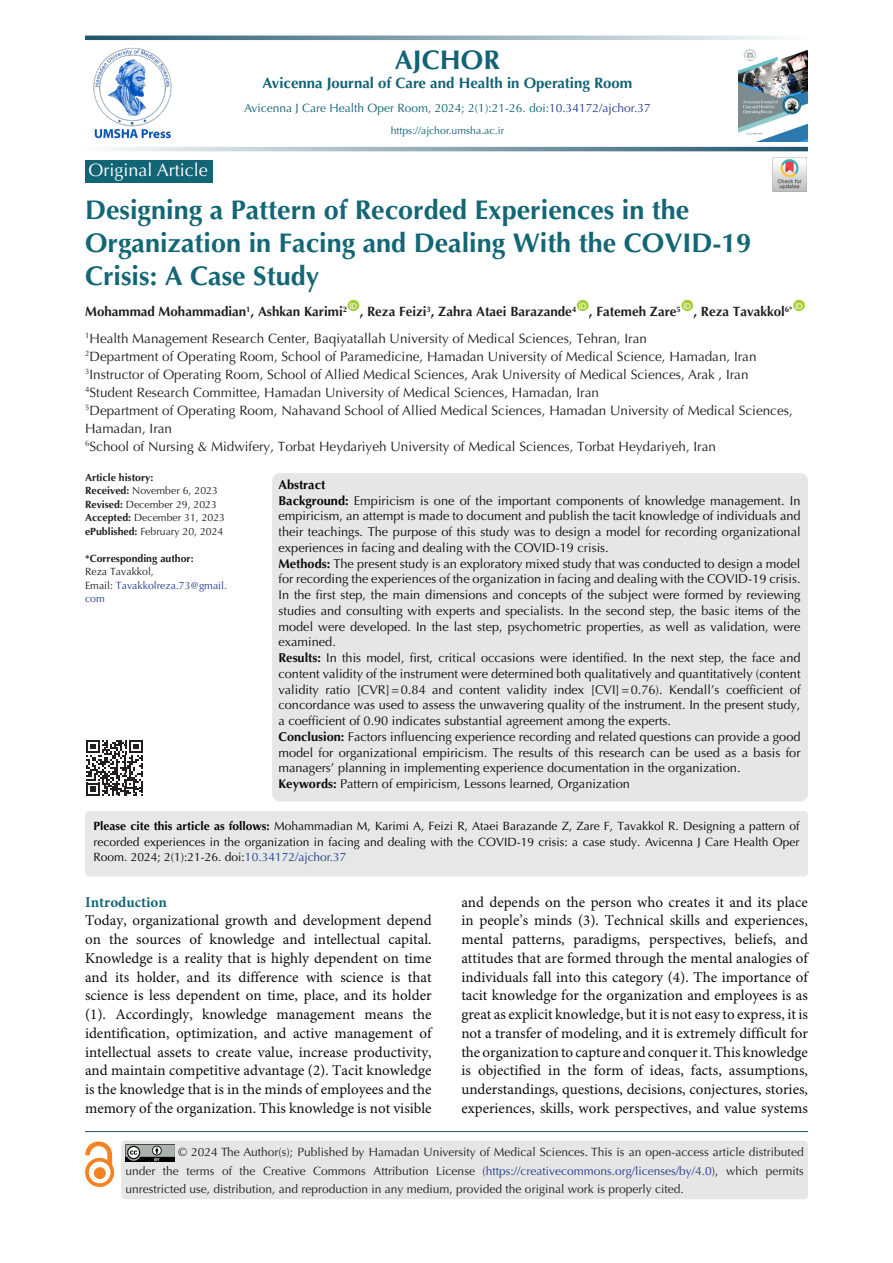
<style>
.page{position:relative;width:893px;height:1263px;background:#fff}
.page>*{position:absolute;margin:0;border:0;box-sizing:border-box;transform-origin:0 0}
.t1{font:700 27px/33px "Optima LT Std";color:#126675}
.t2{font:700 27px "Optima LT Std";color:#126375}
.t3{font:18px "Optima LT Std";color:#fff}
.t4{font:15px/18.8px "Minion Pro";color:#0d0d0d;text-align:justify}
.t5{font:700 15px "Optima LT Std";color:#126375}
.heading_1{font:700 15px "Minion Pro";color:#126675}
.t6{font:13.5px/18px "Optima LT Std";color:#231f20}
.t7{font:700 13.5px "Optima LT Std";color:#231f20}
.t8{font:12.75px/15.8px "Optima LT Std";color:#0d0d0d;text-align:justify}
.t9{font:700 12.75px "Optima LT Std";color:#040503}
.t10{font:12px/18px "Optima LT Std";color:#221e1f;text-align:justify}
.t11{font:12px/15.8px "Optima LT Std";color:#040503;text-align:justify}
.t12{font:12px "Optima LT Std";color:#126375}
.t13{font:10.5px "Optima LT Std";color:#231f20}
.t14{font:700 10.5px "Optima LT Std";color:#231f20}
.t15{font:10.5px/13.5px "Optima LT Std";color:#253f8e}
.t16{font:10.5px "Optima LT Std";color:#126375}
.t17{font:7.8px "Arial";color:#fff}
.s1{color:#253f8e}
.s2{font-weight:700}
.s3{color:#231f20}
.s4{font-weight:700;color:#040503}
</style>
<div class="page">
<hr style="left:85px;top:1131px;width:723px;height:1px;background:#1f556c">
<div style="left:121px;top:1140px;width:687px;height:59px;background:#e6e6e6;border-radius:4px"></div>
<img style="left:125px;top:1145px;width:49px;height:17px">
<div style="left:348px;top:300px;width:11px;height:11px;background:#a6ce39;border-radius:50%"></div>
<div style="left:577px;top:300px;width:12px;height:11px;background:#a6ce39;border-radius:50%"></div>
<div style="left:681px;top:300px;width:12px;height:11px;background:#a6ce39;border-radius:50%"></div>
<div style="left:793px;top:300px;width:12px;height:11px;background:#a6ce39;border-radius:50%"></div>
<div style="left:85px;top:160px;width:128px;height:22px;background:#126575"></div>
<img style="left:773px;top:158px;width:34px;height:34px">
<div style="left:85px;top:811px;width:723px;height:65px;background:#e5e8e7;border-radius:4px"></div>
<svg style="left:112px;top:147px;width:696px;height:4px;background:#8aa5b1"></svg>
<svg style="left:85px;top:36px;width:697px;height:4px;background:#88a5b1"></svg>
<div style="left:94px;top:1168px;width:11px;height:10px;background:#f58220;border-radius:50%"></div>
<div style="left:94px;top:1167px;width:11px;height:12px;border:1px solid #f58220;border-radius:50%"></div>
<div style="left:85px;top:1158px;width:29px;height:29px;border:4px solid #f58220;border-radius:50%"></div>
<svg style="left:86px;top:1142px;width:26px;height:24px"></svg>
<img style="left:738px;top:49px;width:69px;height:93px">
<img style="left:93px;top:48px;width:79px;height:91px">
<svg style="left:86px;top:740px;width:57px;height:56px"></svg>
<div style="left:272px;top:473px;width:536px;height:328px;background:#e6e6e6;border-radius:8px"></div>
<p class="t3" style="left:88px;top:160px;width:121px">Original Article</p>
<p class="t2" style="left:395px;top:44px;width:107px">AJCHOR</p>
<p class="t5" style="left:262px;top:74px;width:371px">Avicenna Journal of Care and Health in Operating Room</p>
<p class="t12" style="left:244px;top:101px;width:408px">Avicenna J Care Health Oper Room, 2024; 2(1):21-26. doi:<span class="s1">10.34172/ajchor.37</span></p>
<p class="t16" style="left:391px;top:124px;width:115px">https://ajchor.umsha.ac.ir</p>
<p class="t1" style="left:85px;top:194px;width:668px">Designing a Pattern of Recorded Experiences in the<br>Organization in Facing and Dealing With the COVID-19<br>Crisis: A Case Study</p>
<p class="t7" style="left:85px;top:304px;width:263px">Mohammad Mohammadian<sup>1</sup>, Ashkan Karimi<sup>2</sup></p>
<p class="t17" style="left:349px;top:300px;width:9px">ID</p>
<p class="t17" style="left:579px;top:300px;width:9px">ID</p>
<p class="t17" style="left:683px;top:300px;width:9px">ID</p>
<p class="t17" style="left:795px;top:300px;width:9px">ID</p>
<p class="t7" style="left:360px;top:304px;width:218px">, Reza Feizi<sup>3</sup>, Zahra Ataei Barazande<sup>4</sup></p>
<p class="t7" style="left:589px;top:304px;width:93px">, Fatemeh Zare<sup>5</sup></p>
<p class="t7" style="left:693px;top:304px;width:101px">, Reza Tavakkol<sup>6*</sup></p>
<p class="t6" style="left:85px;top:329px;width:563px"><sup>1</sup>Health Management Research Center, Baqiyatallah University of Medical Sciences, Tehran, Iran</p>
<p class="t6" style="left:85px;top:347px;width:673px"><sup>2</sup>Department of Operating Room, School of Paramedicine, Hamadan University of Medical Science, Hamadan, Iran</p>
<p class="t6" style="left:85px;top:365px;width:665px"><sup>3</sup>Instructor of Operating Room, School of Allied Medical Sciences, Arak University of Medical Sciences, Arak , Iran</p>
<p class="t6" style="left:85px;top:383px;width:515px"><sup>4</sup>Student Research Committee, Hamadan University of Medical Sciences, Hamadan, Iran</p>
<p class="t6" style="left:85px;top:401px;width:709px"><sup>5</sup>Department of Operating Room, Nahavand School of Allied Medical Sciences, Hamadan University of Medical Sciences,<br>Hamadan, Iran</p>
<p class="t6" style="left:85px;top:437px;width:632px"><sup>6</sup>School of Nursing &amp; Midwifery, Torbat Heydariyeh University of Medical Sciences, Torbat Heydariyeh, Iran</p>
<p class="t14" style="left:85px;top:471px;width:70px">Article history:</p>
<p class="t13" style="left:85px;top:485px;width:134px"><span class="s2">Received:</span> November 6, 2023</p>
<p class="t13" style="left:85px;top:498px;width:133px"><span class="s2">Revised:</span> December 29, 2023</p>
<p class="t13" style="left:85px;top:512px;width:142px"><span class="s2">Accepted:</span> December 31, 2023</p>
<p class="t13" style="left:85px;top:525px;width:140px"><span class="s2">ePublished:</span> February 20, 2024</p>
<p class="t14" style="left:85px;top:552px;width:110px">*Corresponding author:</p>
<p class="t13" style="left:85px;top:566px;width:70px">Reza Tavakkol,</p>
<p class="t15" style="left:85px;top:579px;width:144px"><span class="s3">Email:</span> Tavakkolreza.73@gmail. com</p>
<p class="t9" style="left:279px;top:477px;width:48px">Abstract</p>
<p class="t8" style="left:279px;top:492px;width:524px"><span class="s4">Background:</span> Empiricism is one of the important components of knowledge management. In empiricism, an attempt is made to document and publish the tacit knowledge of individuals and their teachings. The purpose of this study was to design a model for recording organizational experiences in facing and dealing with the COVID-19 <span class="s3">cri</span>sis.</p>
<p class="t8" style="left:279px;top:555px;width:523px"><span class="s2">Methods:</span> The present study is an exploratory mixed study that was conducted to design a model for recording the experiences of the organization in facing and dealing with the COVID-19 crisis.<br>In the first step, the main dimensions and concepts of the subject were formed by reviewing studies and consulting with experts and specialists. In the second step, the basic items of the model were developed. In the last step, psychometric properties, as well as validation, were examined.</p>
<p class="t8" style="left:279px;top:650px;width:524px"><span class="s2">Results:</span> In this model, first, critical occasions were identified. In the next step, the face and content validity of the instrument were determined both qualitatively and quantitatively (content validity ratio [CVR]=0.84 and content validity index [CVI]=0.76). Kendall’s coefficient of concordance was used to assess the unwavering quality of the instrument. In the present study, a coefficient of 0.90 indicates substantial agreement among the experts.</p>
<p class="t8" style="left:279px;top:729px;width:524px"><span class="s2">Conclusion:</span> Factors influencing experience recording and related questions can provide a good model for organizational empiricism. The results of this research can be used as a basis for managers’ planning in implementing experience documentation in the organization.</p>
<p class="t8" style="left:279px;top:776px;width:353px"><span class="s2">Keywords:</span> Pattern of empiricism, Lessons learned, Organization</p>
<p class="t11" style="left:94px;top:818px;width:707px"><span class="s2">Please cite this article as follows:</span> Mohammadian M, Karimi A, Feizi R, Ataei Barazande Z, Zare F, Tavakkol R. Designing a pattern of recorded experiences in the organization in facing and dealing with the COVID-19 crisis: a case study. Avicenna J Care Health Oper Room. 2024; 2(1):21-26. doi:<span class="s1">10.34172/ajchor.37</span></p>
<p class="t4" style="left:461px;top:893px;width:348px">and depends on the person who creates it and its place in people’s minds (3). Technical skills and experiences, mental patterns, paradigms, perspectives, beliefs, and attitudes that are formed through the mental analogies of individuals fall into this category (4). The importance of tacit knowledge for the organization and employees is as great as explicit knowledge, but it is not easy to express, it is not a transfer of modeling, and it is extremely difficult for the organization to capture and conquer it. This knowledge is objectified in the form of ideas, facts, assumptions, understandings, questions, decisions, conjectures, stories, experiences, skills, work perspectives, and value systems</p>
<p class="t10" style="left:125px;top:1143px;width:680px;text-indent:53px"><span class="s3">© 2024 The Author(s); Published by Hamadan University of Medical Sciences.</span> This is an open-access article distributed under the terms of the Creative Commons Attribution License (<span class="s1">https://creativecommons.org/licenses/by/4.0</span>), which permits unrestricted use, distribution, and reproduction in any medium, provided the original work is properly cited.</p>
<p class="heading_1" style="left:85px;top:891px;width:83px">Introduction</p>
<p class="t4" style="left:85px;top:912px;width:348px">Today, organizational growth and development depend on the sources of knowledge and intellectual capital.<br>Knowledge is a reality that is highly dependent on time and its holder, and its difference with science is that science is less dependent on time, place, and its holder (1). Accordingly, knowledge management means the identification, optimization, and active management of intellectual assets to create value, increase productivity, and maintain competitive advantage (2). Tacit knowledge is the knowledge that is in the minds of employees and the memory of the organization. This knowledge is not visible</p>
</div>
